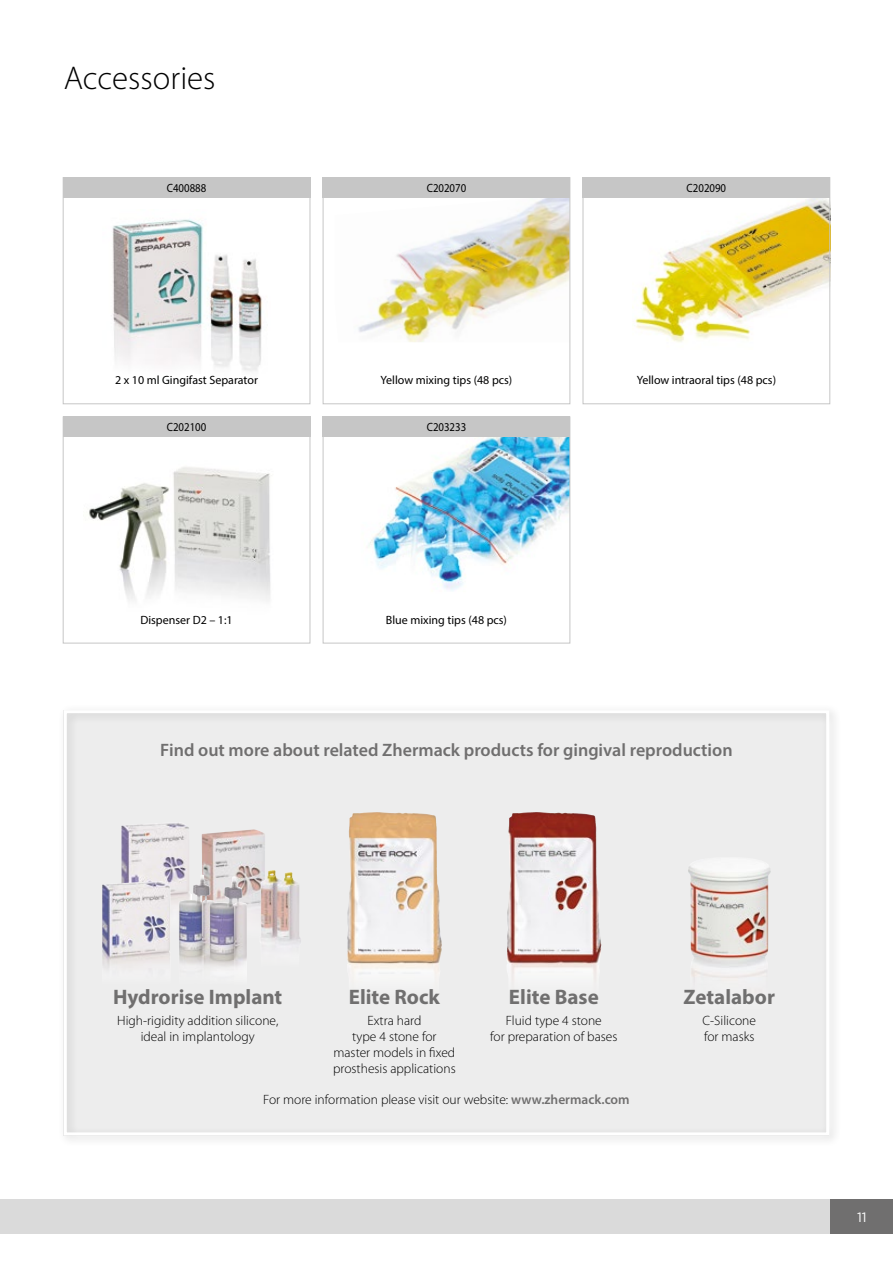
<style>
.page{position:relative;width:893px;height:1263px;background:#fff}
.page>*{position:absolute;margin:0;border:0;box-sizing:border-box;transform-origin:0 0}
.t1{font:300 33px "Myriad Pro";color:#000}
.t2{font:700 21px "Myriad Pro";color:#706f6f}
.t3{font:600 18px "Myriad Pro";color:#706f6f}
.t4{font:300 13.5px/16.2px "Myriad Pro";color:#000;text-align:center}
.t5{font:13.5px "Gotham";color:#fff}
.t6{font:12px "Myriad Pro";color:#000}
.t7{font:12px "Myriad Pro";color:#000;scale:.9 1}
.s1{font-weight:600;color:#706f6f}
</style>
<div class="page">
<div style="left:831px;top:1199px;width:62px;height:34px;background:#706f6f"></div>
<div style="left:0;top:1199px;width:829px;height:34px;background:#dadada"></div>
<img style="left:368px;top:437px;width:200px;height:154px">
<img style="left:632px;top:198px;width:196px;height:144px">
<img style="left:358px;top:198px;width:210px;height:144px">
<div style="left:63px;top:177px;width:247px;height:21px;background:#c6c6c6"></div>
<div style="left:63px;top:177px;width:247px;height:227px;border:1px solid #c6c6c6"></div>
<img style="left:112px;top:219px;width:150px;height:153px">
<div style="left:63px;top:417px;width:247px;height:20px;background:#c6c6c6"></div>
<div style="left:63px;top:417px;width:247px;height:226px;border:1px solid #c6c6c6"></div>
<img style="left:89px;top:467px;width:182px;height:134px">
<div style="left:323px;top:177px;width:247px;height:21px;background:#c6c6c6"></div>
<div style="left:323px;top:177px;width:247px;height:227px;border:1px solid #c6c6c6"></div>
<div style="left:583px;top:177px;width:247px;height:21px;background:#c6c6c6"></div>
<div style="left:583px;top:177px;width:247px;height:227px;border:1px solid #c6c6c6"></div>
<div style="left:323px;top:417px;width:247px;height:20px;background:#c6c6c6"></div>
<div style="left:323px;top:417px;width:247px;height:226px;border:1px solid #c6c6c6"></div>
<div style="left:58px;top:704px;width:783px;height:443px;background:#000;opacity:.2"></div>
<div style="left:64px;top:710px;width:765px;height:425px;border:3px solid #fff"></div>
<img style="left:201px;top:829px;width:65px;height:121px">
<img style="left:119px;top:822px;width:72px;height:53px">
<img style="left:102px;top:875px;width:145px;height:143px">
<img style="left:210px;top:876px;width:37px;height:137px">
<img style="left:260px;top:870px;width:41px;height:110px">
<img style="left:507px;top:812px;width:28px;height:205px">
<img style="left:347px;top:812px;width:28px;height:205px">
<img style="left:688px;top:857px;width:39px;height:130px">
<h1 class="t1" style="left:64px;top:59px;width:153px">Accessories</h1>
<p class="t7" style="left:167px;top:181px;width:45px">C400888</p>
<p class="t7" style="left:427px;top:181px;width:45px">C202070</p>
<p class="t7" style="left:687px;top:181px;width:45px">C202090</p>
<p class="t6" style="left:115px;top:373px;width:144px">2 x 10 ml Gingifast Separator</p>
<p class="t6" style="left:381px;top:373px;width:133px">Yellow mixing tips (48 pcs)</p>
<p class="t6" style="left:637px;top:373px;width:141px">Yellow intraoral tips (48 pcs)</p>
<p class="t7" style="left:167px;top:420px;width:45px">C202100</p>
<p class="t7" style="left:427px;top:420px;width:45px">C203233</p>
<p class="t6" style="left:140px;top:612px;width:94px">Dispenser D2 – 1:1</p>
<p class="t6" style="left:386px;top:612px;width:123px">Blue mixing tips (48 pcs)</p>
<h3 class="t3" style="left:160px;top:738px;width:574px">Find out more about related Zhermack products for gingival reproduction</h3>
<h2 class="t2" style="left:113px;top:983px;width:171px">Hydrorise Implant</h2>
<p class="t4" style="left:117px;top:1012px;width:163px">High-rigidity addition silicone, ideal in implantology</p>
<h2 class="t2" style="left:349px;top:983px;width:93px">Elite Rock</h2>
<p class="t4" style="left:333px;top:1012px;width:124px">Extra hard<br>type 4 stone for master models in fixed prosthesis applications</p>
<h2 class="t2" style="left:509px;top:983px;width:91px">Elite Base</h2>
<p class="t4" style="left:490px;top:1012px;width:129px">Fluid type 4 stone<br>for preparation of bases</p>
<p class="t4" style="left:263px;top:1091px;width:368px">For more information please visit our website: <span class="s1">www.zhermack.com</span></p>
<h2 class="t2" style="left:684px;top:983px;width:93px">Zetalabor</h2>
<p class="t4" style="left:702px;top:1012px;width:55px;text-align:left">C-Silicone for masks</p>
<p class="t5" style="left:857px;top:1208px;width:11px">11</p>
</div>
